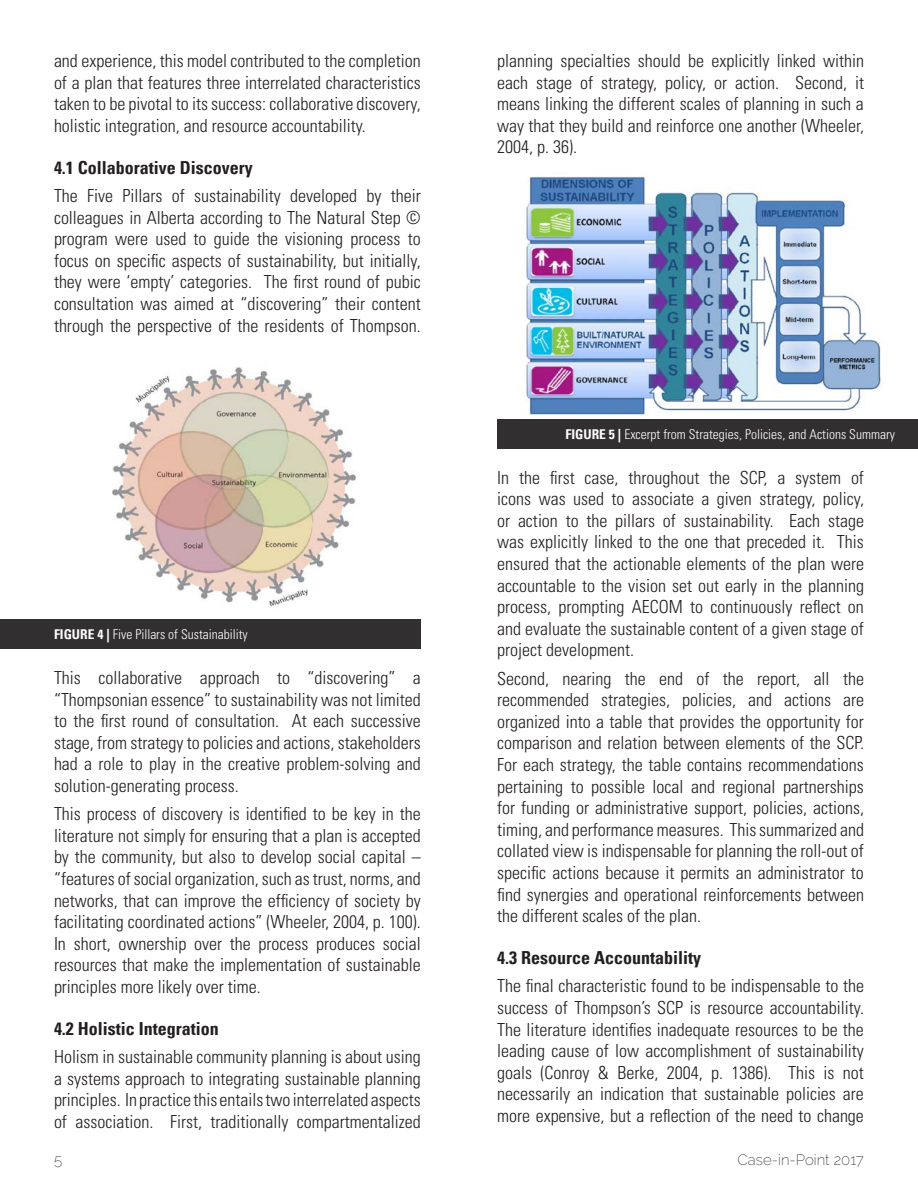
<style>
.page{position:relative;width:918px;height:1188px;background:#fff}
.page>*{position:absolute;margin:0;border:0;box-sizing:border-box;transform-origin:0 0}
.Paragraph_Style_1{font:300 condensed 18px/21.6px "Univers LT Std";color:#231f20;text-align:justify}
.Paragraph_Style_1-2{font:700 condensed 18px "Univers";color:#231f20}
.t1{font:200 15px "Raleway";color:#312f30}
.t2{font:300 condensed 13.5px "Univers LT Std";color:#fff}
.s1{font-family:"Univers";font-weight:700}
</style>
<div class="page">
<div style="left:0;top:619px;width:421px;height:30px;background:#312f30"></div>
<img style="left:112px;top:367px;width:244px;height:240px">
<div style="left:497px;top:419px;width:421px;height:29px;background:#312f30"></div>
<img style="left:521px;top:176px;width:361px;height:238px">
<p class="Paragraph_Style_1" style="left:54px;top:50px;width:368px">and experience, this model contributed to the completion of a plan that features three interrelated characteristics taken to be pivotal to its success: collaborative discovery, holistic integration, and resource accountability.</p>
<p class="Paragraph_Style_1-2" style="left:54px;top:156px;width:200px">4.1 Collaborative Discovery</p>
<p class="Paragraph_Style_1" style="left:54px;top:185px;width:368px">The Five Pillars of sustainability developed by their colleagues in Alberta according to The Natural Step © program were used to guide the visioning process to focus on specific aspects of sustainability, but initially, they were ‘empty’ categories. The first round of pubic consultation was aimed at “discovering” their content through the perspective of the residents of Thompson.</p>
<p class="t2" style="left:54px;top:626px;width:195px"><span class="s1">FIGURE 4 |</span> Five Pillars of Sustainability</p>
<p class="Paragraph_Style_1" style="left:54px;top:667px;width:368px">This collaborative approach to “discovering” a “Thompsonian essence” to sustainability was not limited to the first round of consultation. At each successive stage, from strategy to policies and actions, stakeholders had a role to play in the creative problem-solving and solution-generating process.</p>
<p class="Paragraph_Style_1" style="left:54px;top:803px;width:368px">This process of discovery is identified to be key in the literature not simply for ensuring that a plan is accepted by the community, but also to develop social capital – “features of social organization, such as trust, norms, and networks, that can improve the efficiency of society by facilitating coordinated actions” (Wheeler, 2004, p. 100).<br>In short, ownership over the process produces social resources that make the implementation of sustainable principles more likely over time.</p>
<p class="Paragraph_Style_1-2" style="left:54px;top:1017px;width:166px">4.2 Holistic Integration</p>
<p class="Paragraph_Style_1" style="left:54px;top:1046px;width:368px">Holism in sustainable community planning is about using a systems approach to integrating sustainable planning principles. In practice this entails two interrelated aspects of association. First, traditionally compartmentalized</p>
<p class="Paragraph_Style_1" style="left:497px;top:50px;width:368px">planning specialties should be explicitly linked within each stage of strategy, policy, or action. Second, it means linking the different scales of planning in such a way that they build and reinforce one another (Wheeler, 2004, p. 36).</p>
<p class="t2" style="left:566px;top:426px;width:331px"><span class="s1">FIGURE 5 |</span> Excerpt from Strategies, Policies, and Actions Summary</p>
<p class="Paragraph_Style_1" style="left:497px;top:466px;width:368px">In the first case, throughout the SCP, a system of icons was used to associate a given strategy, policy, or action to the pillars of sustainability. Each stage was explicitly linked to the one that preceded it. This ensured that the actionable elements of the plan were accountable to the vision set out early in the planning process, prompting AECOM to continuously reflect on and evaluate the sustainable content of a given stage of project development.</p>
<p class="Paragraph_Style_1" style="left:497px;top:668px;width:368px">Second, nearing the end of the report, all the recommended strategies, policies, and actions are organized into a table that provides the opportunity for comparison and relation between elements of the SCP.<br>For each strategy, the table contains recommendations pertaining to possible local and regional partnerships for funding or administrative support, policies, actions, timing, and performance measures. This summarized and collated view is indispensable for planning the roll-out of specific actions because it permits an administrator to find synergies and operational reinforcements between the different scales of the plan.</p>
<p class="Paragraph_Style_1-2" style="left:497px;top:947px;width:205px">4.3 Resource Accountability</p>
<p class="Paragraph_Style_1" style="left:497px;top:975px;width:368px">The final characteristic found to be indispensable to the success of Thompson’s SCP is resource accountability.<br>The literature identifies inadequate resources to be the leading cause of low accomplishment of sustainability goals (Conroy &amp; Berke, 2004, p. 1386). This is not necessarily an indication that sustainable policies are more expensive, but a reflection of the need to change</p>
<p class="t1" style="left:54px;top:1151px;width:10px">5</p>
<p class="t1" style="left:738px;top:1151px;width:128px">Case-in-Point 2017</p>
</div>
